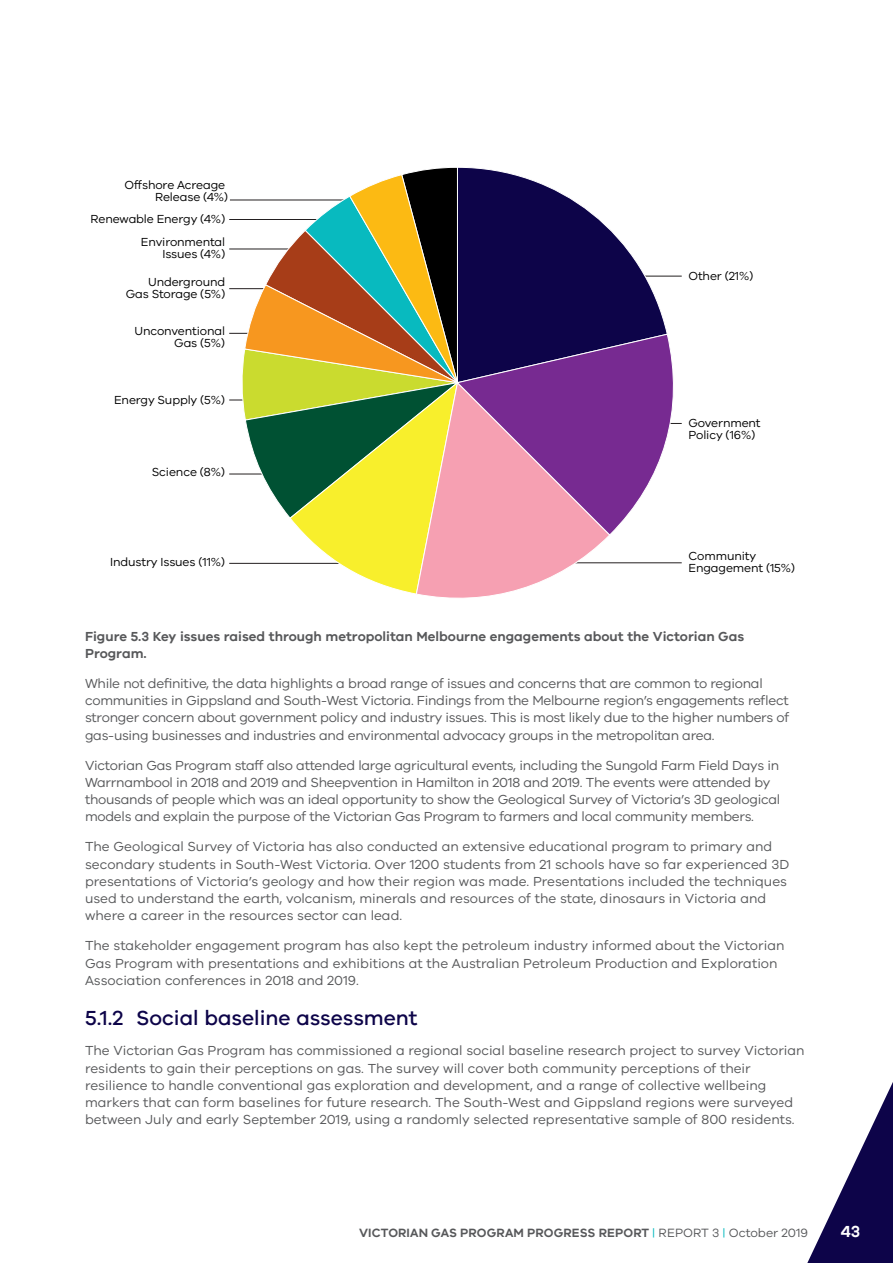
<style>
.page{position:relative;width:893px;height:1263px;background:#fff}
.page>*{position:absolute;margin:0;border:0;box-sizing:border-box;transform-origin:0 0}
.t1{font:500 21px "VIC";color:#0d0449}
.t2{font:600 16.5px "VIC";color:#fff}
.Body_Copy{font:13.5px/17.2px "VIC";color:#57585a}
.Body_Copy_-20{font:13.5px/17.2px "VIC";letter-spacing:-.02em;color:#57585a}
.Caption_FIGURE{font:600 13.5px/17.2px "VIC";color:#57585a}
.t3{font:600 12.3px "VIC";letter-spacing:.01em;color:#57585a}
.t4{font:12px/12px "VIC";letter-spacing:-.01em;color:#000;text-align:right}
.s1{font-weight:400;color:#08babf}
.s2{font-weight:400}
</style>
<div class="page">
<svg style="left:807px;top:1082px;width:86px;height:181px"></svg>
<hr style="left:229px;top:563px;width:171px;height:1px;background:#231f20">
<hr style="left:229px;top:474px;width:171px;height:1px;background:#231f20">
<hr style="left:229px;top:400px;width:171px;height:1px;background:#231f20">
<hr style="left:229px;top:249px;width:171px;height:1px;background:#231f20">
<hr style="left:229px;top:288px;width:171px;height:1px;background:#231f20">
<hr style="left:229px;top:333px;width:171px;height:1px;background:#231f20">
<hr style="left:229px;top:219px;width:171px;height:1px;background:#231f20">
<hr style="left:230px;top:200px;width:212px;height:1px;background:#231f20">
<hr style="left:511px;top:562px;width:171px;height:1px;background:#231f20">
<hr style="left:511px;top:276px;width:171px;height:1px;background:#231f20">
<svg style="left:611px;top:231px;width:57px;height:102px"></svg>
<svg style="left:241px;top:167px;width:370px;height:431px"></svg>
<svg style="left:456px;top:333px;width:226px;height:203px"></svg>
<p class="t4" style="left:124px;top:179px;width:105px">Offshore Acreage<br>Release (4%)</p>
<p class="t4" style="left:91px;top:213px;width:136px">Renewable Energy (4%)</p>
<p class="t4" style="left:141px;top:236px;width:86px">Environmental<br>Issues (4%)</p>
<p class="t4" style="left:126px;top:275px;width:101px">Underground<br>Gas Storage (5%)</p>
<p class="t4" style="left:135px;top:325px;width:92px">Unconventional<br>Gas (5%)</p>
<p class="t4" style="left:114px;top:393px;width:113px">Energy Supply (5%)</p>
<p class="t4" style="left:152px;top:465px;width:75px">Science (8%)</p>
<p class="t4" style="left:688px;top:269px;width:66px">Other (21%)</p>
<p class="t4" style="left:688px;top:417px;width:74px;text-align:left">Government<br>Policy (16%)</p>
<p class="t4" style="left:110px;top:555px;width:116px">Industry Issues (11%)</p>
<p class="t4" style="left:688px;top:550px;width:108px;text-align:left">Community<br>Engagement (15%)</p>
<p class="Caption_FIGURE" style="left:85px;top:627px;width:661px">Figure 5.3 Key issues raised through metropolitan Melbourne engagements about the Victorian Gas<br>Program.</p>
<p class="Body_Copy_-20" style="left:85px;top:674px;width:706px">While not definitive, the data highlights a broad range of issues and concerns that are common to regional communities in Gippsland and South-West Victoria. Findings from the Melbourne region’s engagements reflect stronger concern about government policy and industry issues. This is most likely due to the higher numbers of gas-using businesses and industries and environmental advocacy groups in the metropolitan area.</p>
<p class="Body_Copy_-20" style="left:85px;top:756px;width:697px">Victorian Gas Program staff also attended large agricultural events, including the Sungold Farm Field Days in Warrnambool in 2018 and 2019 and Sheepvention in Hamilton in 2018 and 2019. The events were attended by thousands of people which was an ideal opportunity to show the Geological Survey of Victoria’s 3D geological models and explain the purpose of the Victorian Gas Program to farmers and local community members.</p>
<p class="Body_Copy" style="left:85px;top:838px;width:706px">The Geological Survey of Victoria has also conducted an extensive educational program to primary and secondary students in South-West Victoria. Over 1200 students from 21 schools have so far experienced 3D presentations of Victoria’s geology and how their region was made. Presentations included the techniques used to understand the earth, volcanism, minerals and resources of the state, dinosaurs in Victoria and where a career in the resources sector can lead.</p>
<p class="Body_Copy" style="left:85px;top:937px;width:701px">The stakeholder engagement program has also kept the petroleum industry informed about the Victorian<br>Gas Program with presentations and exhibitions at the Australian Petroleum Production and Exploration<br>Association conferences in 2018 and 2019.</p>
<p class="t1" style="left:85px;top:1005px;width:334px">5.1.2 Social baseline assessment</p>
<p class="Body_Copy" style="left:85px;top:1042px;width:721px">The Victorian Gas Program has commissioned a regional social baseline research project to survey Victorian residents to gain their perceptions on gas. The survey will cover both community perceptions of their resilience to handle conventional gas exploration and development, and a range of collective wellbeing markers that can form baselines for future research. The South-West and Gippsland regions were surveyed between July and early September 2019, using a randomly selected representative sample of 800 residents.</p>
<p class="t3" style="left:359px;top:1226px;width:450px">VICTORIAN GAS PROGRAM PROGRESS REPORT <span class="s1">|</span> <span class="s2">REPORT 3</span> <span class="s1">|</span> <span class="s2">October 2019</span></p>
<p class="t2" style="left:841px;top:1221px;width:21px">43</p>
</div>
